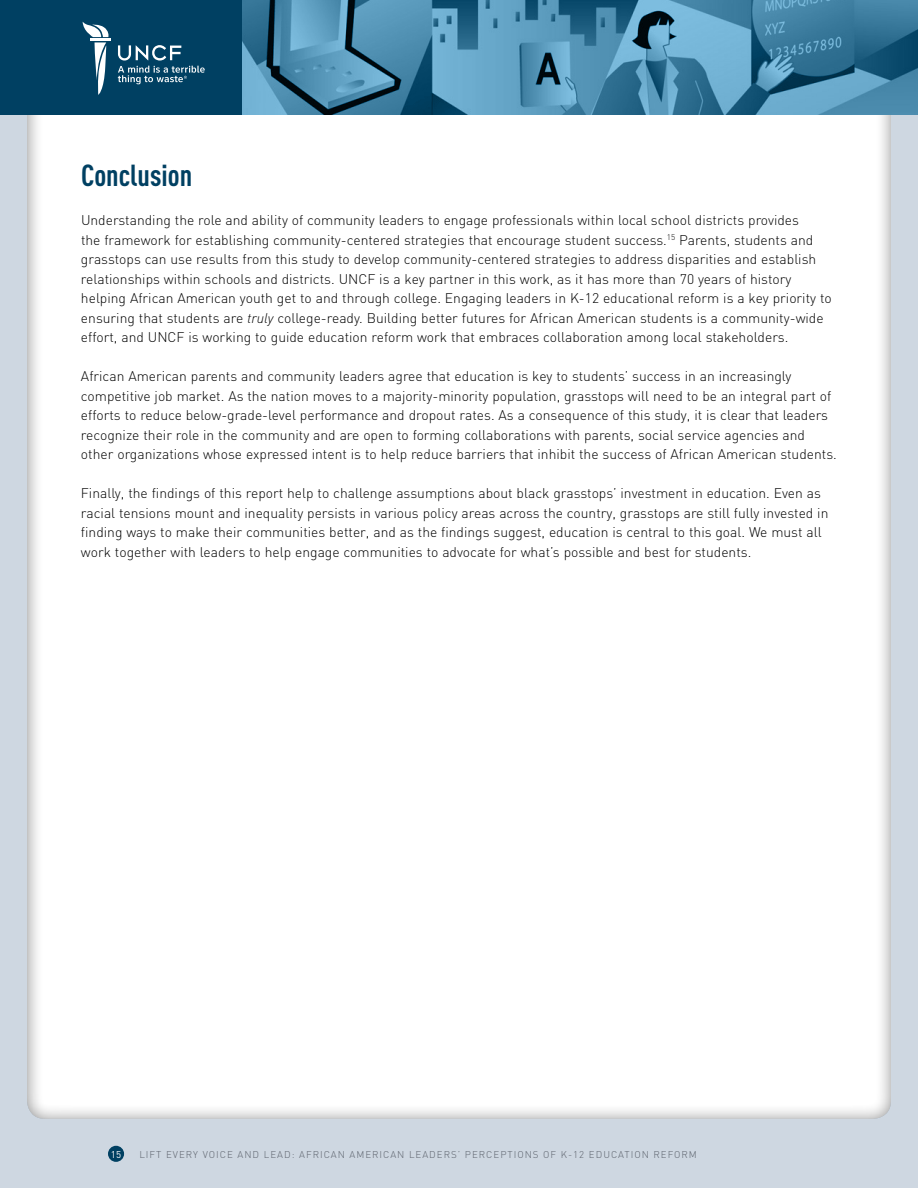
<style>
.page{position:relative;width:918px;height:1188px;background:#ced7e1}
.page>*{position:absolute;margin:0;border:0;box-sizing:border-box;transform-origin:0 0}
.t1{font:700 30px "DIN Cond";color:#004062}
.t2{font:300 13.8px/19.5px "DIN";color:#000}
.t3{font:300 9.75px "DIN";letter-spacing:.1em;color:#5c626c}
.t4{font:9.75px "DIN";color:#fff}
.s1{font-style:italic}
</style>
<div class="page">
<div style="left:26px;top:39px;width:866px;height:1080px;background:#000;opacity:.5"></div>
<div style="left:108px;top:1146px;width:16px;height:16px;background:#004062;border-radius:50%"></div>
<div style="left:0;top:0;width:918px;height:114px;background:#004062"></div>
<hr style="left:90px;top:39px;width:21px;height:2px;background:#fff">
<svg style="left:83px;top:22px;width:26px;height:73px"></svg>
<svg style="left:118px;top:45px;width:87px;height:39px"></svg>
<img style="left:242px;top:0;width:676px;height:114px">
<h1 class="t1" style="left:81px;top:157px;width:113px">Conclusion</h1>
<p class="t2" style="left:81px;top:210px;width:752px">Understanding the role and ability of community leaders to engage professionals within local school districts provides<br>the framework for establishing community-centered strategies that encourage student success.<sup>15</sup> Parents, students and grasstops can use results from this study to develop community-centered strategies to address disparities and establish relationships within schools and districts. UNCF is a key partner in this work, as it has more than 70 years of history helping African American youth get to and through college. Engaging leaders in K-12 educational reform is a key priority to ensuring that students are <span class="s1">truly</span> college-ready. Building better futures for African American students is a community-wide effort, and UNCF is working to guide education reform work that embraces collaboration among local stakeholders.</p>
<p class="t2" style="left:81px;top:366px;width:757px">African American parents and community leaders agree that education is key to students’ success in an increasingly competitive job market. As the nation moves to a majority-minority population, grasstops will need to be an integral part of efforts to reduce below-grade-level performance and dropout rates. As a consequence of this study, it is clear that leaders recognize their role in the community and are open to forming collaborations with parents, social service agencies and other organizations whose expressed intent is to help reduce barriers that inhibit the success of African American students.</p>
<p class="t2" style="left:81px;top:483px;width:749px">Finally, the findings of this report help to challenge assumptions about black grasstops’ investment in education. Even as racial tensions mount and inequality persists in various policy areas across the country, grasstops are still fully invested in finding ways to make their communities better, and as the findings suggest, education is central to this goal. We must all work together with leaders to help engage communities to advocate for what’s possible and best for students.</p>
<p class="t4" style="left:111px;top:1148px;width:12px">15</p>
<p class="t3" style="left:139px;top:1148px;width:559px">LIFT EVERY VOICE AND LEAD: AFRICAN AMERICAN LEADERS’ PERCEPTIONS OF K-12 EDUCATION REFORM</p>
</div>
